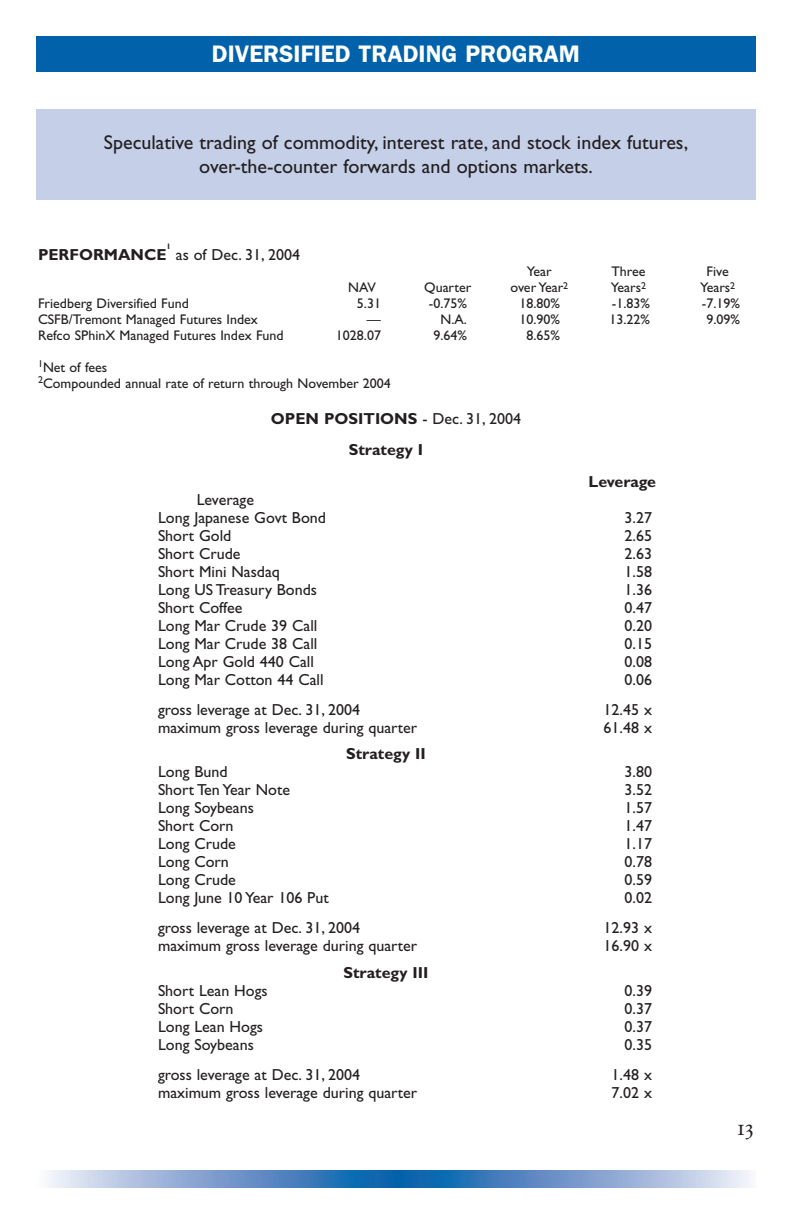
<style>
.page{position:relative;width:792px;height:1224px;background:#fff}
.page>*{position:absolute;margin:0;border:0;box-sizing:border-box;transform-origin:0 0}
.t1{font:600 24px "Franklin Gothic";color:#fff}
.t2{font:20px/24px "Gill Sans";color:#231f20;text-align:center}
.t3{font:16px/18px "Gill Sans";color:#231f20}
.t4{font:700 16px/31.2px "Gill Sans";color:#231f20}
.t5{font:14px/16px "Gill Sans";color:#231f20}
.t6{font:700 8px "Gill Sans";color:#231f20}
.s1{font-weight:400}
</style>
<div class="page">
<svg style="left:49px;top:1170px;width:701px;height:18px;background:#759ecd"></svg>
<div style="left:36px;top:36px;width:720px;height:36px;background:#0161aa"></div>
<div style="left:36px;top:109px;width:720px;height:91px;background:#c5d0e8"></div>
<h1 class="t1" style="left:212px;top:45px;width:370px">DIVERSIFIED TRADING PROGRAM</h1>
<p class="t2" style="left:104px;top:132px;width:586px">Speculative trading of commodity, interest rate, and stock index futures, over-the-counter forwards and options markets.</p>
<p class="t6" style="left:167px;top:244px;width:6px">1</p>
<p class="t3" style="left:176px;top:247px;width:126px">as of Dec. 31, 2004</p>
<p class="t4" style="left:38px;top:240px;width:130px">PERFORMANCE</p>
<p class="t5" style="left:527px;top:265px;width:26px">Year</p>
<p class="t5" style="left:611px;top:265px;width:36px">Three</p>
<p class="t5" style="left:707px;top:265px;width:24px">Five</p>
<p class="t5" style="left:348px;top:281px;width:29px">NAV</p>
<p class="t5" style="left:424px;top:281px;width:49px">Quarter</p>
<p class="t5" style="left:511px;top:281px;width:59px">over Year<sup>2</sup></p>
<p class="t5" style="left:611px;top:281px;width:37px">Years<sup>2</sup></p>
<p class="t5" style="left:700px;top:281px;width:37px">Years<sup>2</sup></p>
<p class="t5" style="left:38px;top:297px;width:153px">Friedberg Diversified Fund</p>
<p class="t5" style="left:357px;top:297px;width:26px">5.31</p>
<p class="t5" style="left:429px;top:297px;width:40px">-0.75%</p>
<p class="t5" style="left:519px;top:297px;width:42px">18.80%</p>
<p class="t5" style="left:612px;top:297px;width:40px">-1.83%</p>
<p class="t5" style="left:702px;top:297px;width:40px">-7.19%</p>
<p class="t5" style="left:38px;top:313px;width:221px">CSFB/Tremont Managed Futures Index</p>
<p class="t5" style="left:367px;top:313px;width:15px">—</p>
<p class="t5" style="left:441px;top:313px;width:28px">N.A.</p>
<p class="t5" style="left:519px;top:313px;width:42px">10.90%</p>
<p class="t5" style="left:609px;top:313px;width:42px">13.22%</p>
<p class="t5" style="left:706px;top:313px;width:35px">9.09%</p>
<p class="t5" style="left:38px;top:329px;width:247px">Refco SPhinX Managed Futures Index Fund</p>
<p class="t5" style="left:336px;top:329px;width:47px">1028.07</p>
<p class="t5" style="left:433px;top:329px;width:35px">9.64%</p>
<p class="t5" style="left:526px;top:329px;width:35px">8.65%</p>
<p class="t5" style="left:38px;top:361px;width:354px"><sup>1</sup>Net of fees<br><sup>2</sup>Compounded annual rate of return through November 2004</p>
<p class="t4" style="left:349px;top:405px;width:174px;text-indent:-78px">OPEN POSITIONS <span class="s1">- Dec. 31, 2004<br></span>Strategy I</p>
<p class="t4" style="left:589px;top:467px;width:69px">Leverage</p>
<p class="t3" style="left:158px;top:492px;width:169px;text-indent:39px">Leverage<br>Long Japanese Govt Bond</p>
<p class="t3" style="left:625px;top:510px;width:29px">3.27</p>
<p class="t3" style="left:158px;top:528px;width:75px">Short Gold</p>
<p class="t3" style="left:625px;top:528px;width:29px">2.65</p>
<p class="t3" style="left:158px;top:546px;width:84px">Short Crude</p>
<p class="t3" style="left:625px;top:546px;width:29px">2.63</p>
<p class="t3" style="left:158px;top:564px;width:123px">Short Mini Nasdaq</p>
<p class="t3" style="left:625px;top:564px;width:29px">1.58</p>
<p class="t3" style="left:158px;top:582px;width:161px">Long US Treasury Bonds</p>
<p class="t3" style="left:625px;top:582px;width:29px">1.36</p>
<p class="t3" style="left:158px;top:600px;width:86px">Short Coffee</p>
<p class="t3" style="left:625px;top:600px;width:29px">0.47</p>
<p class="t3" style="left:158px;top:618px;width:161px">Long Mar Crude 39 Call</p>
<p class="t3" style="left:625px;top:618px;width:29px">0.20</p>
<p class="t3" style="left:158px;top:636px;width:161px">Long Mar Crude 38 Call</p>
<p class="t3" style="left:625px;top:636px;width:29px">0.15</p>
<p class="t3" style="left:158px;top:654px;width:157px">Long Apr Gold 440 Call</p>
<p class="t3" style="left:625px;top:654px;width:29px">0.08</p>
<p class="t3" style="left:158px;top:672px;width:167px">Long Mar Cotton 44 Call</p>
<p class="t3" style="left:625px;top:672px;width:29px">0.06</p>
<p class="t3" style="left:158px;top:702px;width:204px">gross leverage at Dec. 31, 2004</p>
<p class="t3" style="left:604px;top:702px;width:50px">12.45 x</p>
<p class="t3" style="left:158px;top:720px;width:261px">maximum gross leverage during quarter</p>
<p class="t3" style="left:604px;top:720px;width:50px">61.48 x</p>
<p class="t4" style="left:346px;top:740px;width:81px">Strategy II</p>
<p class="t3" style="left:158px;top:765px;width:71px">Long Bund</p>
<p class="t3" style="left:625px;top:765px;width:29px">3.80</p>
<p class="t3" style="left:158px;top:783px;width:134px">Short Ten Year Note</p>
<p class="t3" style="left:625px;top:783px;width:29px">3.52</p>
<p class="t3" style="left:158px;top:801px;width:97px">Long Soybeans</p>
<p class="t3" style="left:625px;top:801px;width:29px">1.57</p>
<p class="t3" style="left:158px;top:819px;width:77px">Short Corn</p>
<p class="t3" style="left:625px;top:819px;width:29px">1.47</p>
<p class="t3" style="left:158px;top:837px;width:79px">Long Crude</p>
<p class="t3" style="left:625px;top:837px;width:29px">1.17</p>
<p class="t3" style="left:158px;top:855px;width:72px">Long Corn</p>
<p class="t3" style="left:625px;top:855px;width:29px">0.78</p>
<p class="t3" style="left:158px;top:873px;width:79px">Long Crude</p>
<p class="t3" style="left:625px;top:873px;width:29px">0.59</p>
<p class="t3" style="left:158px;top:891px;width:172px">Long June 10 Year 106 Put</p>
<p class="t3" style="left:625px;top:891px;width:29px">0.02</p>
<p class="t3" style="left:158px;top:921px;width:204px">gross leverage at Dec. 31, 2004</p>
<p class="t3" style="left:604px;top:921px;width:50px">12.93 x</p>
<p class="t3" style="left:158px;top:939px;width:261px">maximum gross leverage during quarter</p>
<p class="t3" style="left:604px;top:939px;width:50px">16.90 x</p>
<p class="t4" style="left:343px;top:959px;width:87px">Strategy III</p>
<p class="t3" style="left:158px;top:983px;width:111px">Short Lean Hogs</p>
<p class="t3" style="left:625px;top:983px;width:29px">0.39</p>
<p class="t3" style="left:158px;top:1001px;width:77px">Short Corn</p>
<p class="t3" style="left:625px;top:1001px;width:29px">0.37</p>
<p class="t3" style="left:158px;top:1019px;width:107px">Long Lean Hogs</p>
<p class="t3" style="left:625px;top:1019px;width:29px">0.37</p>
<p class="t3" style="left:158px;top:1037px;width:97px">Long Soybeans</p>
<p class="t3" style="left:625px;top:1037px;width:29px">0.35</p>
<p class="t3" style="left:158px;top:1067px;width:204px">gross leverage at Dec. 31, 2004</p>
<p class="t3" style="left:612px;top:1067px;width:42px">1.48 x</p>
<p class="t3" style="left:158px;top:1085px;width:261px">maximum gross leverage during quarter</p>
<p class="t3" style="left:612px;top:1085px;width:42px">7.02 x</p>
</div>
